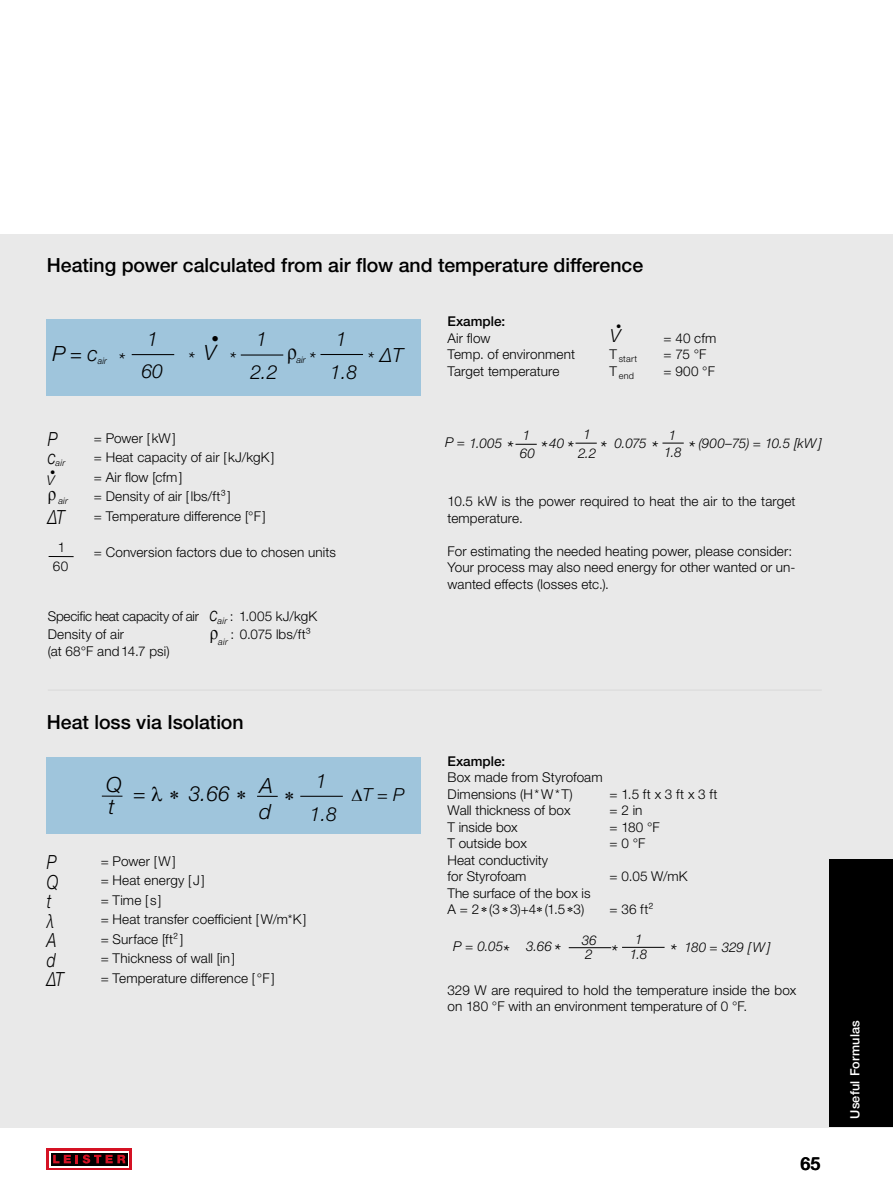
<style>
.page{position:relative;width:893px;height:1191px;background:#fff}
.page>*{position:absolute;margin:0;border:0;box-sizing:border-box;transform-origin:0 0}
.t1{font:italic 300 21px/25.8px "Helvetica Neue LTW1 G";color:#000}
.t2{font:500 19.5px "Helvetica Neue LTW1 G";color:#000}
.t3{font:italic 300 19.5px "Helvetica Neue LTW1 G";letter-spacing:-.045em;color:#000}
.t4{font:italic 300 19.5px "Helvetica Neue LTW1 G";letter-spacing:-.045em;color:#000;scale:.8 1}
.t5{font:italic 300 18px "Helvetica Neue LTW1 G";color:#000}
.t6{font:500 18px "Helvetica Neue LTW1 G";color:#000}
.t7{font:300 15px "Helvetica Neue LTW1 G";color:#000}
.t8{font:300 13.5px/16.5px "Helvetica Neue LTW1 G";letter-spacing:.01em;color:#000}
.t9{font:italic 300 13.5px/14.7px "Helvetica Neue LTW1 G";color:#000}
.t10{font:300 13.5px/18px "Helvetica Neue LTW1 G";letter-spacing:-.015em;color:#000}
.t11{font:500 13.5px "Helvetica Neue LTW1 G";color:#000}
.t12{font:500 12.75px "Helvetica Neue LTW1 G";letter-spacing:.015em;color:#fff}
.t13{font:300 10.5px "Helvetica Neue LTW1 G";color:#000}
.t14{font:italic 300 9.15px "Helvetica Neue LTW1 G";letter-spacing:.01em;color:#000}
.t15{font:300 9.15px "Helvetica Neue LTW1 G";letter-spacing:.025em;color:#000}
.t16{font:italic 300 9.15px "Helvetica Neue LTW1 G";letter-spacing:.01em;color:#000;scale:.95 1}
.s1{font-style:italic;font-size:19.5px}
.s2{font-size:19.5px}
</style>
<div class="page">
<div style="left:0;top:234px;width:893px;height:893px;background:#e9e9e9"></div>
<div style="left:47px;top:1148px;width:85px;height:21px;background:linear-gradient(to right,#d51224,#d51224)"></div>
<div style="left:49px;top:1151px;width:80px;height:16px;background:linear-gradient(to right,#000,#000)"></div>
<svg style="left:51px;top:1152px;width:77px;height:13px"></svg>
<svg style="left:53px;top:1154px;width:72px;height:9px"></svg>
<div style="left:47px;top:319px;width:374px;height:76px;background:#9fc5dc"></div>
<div style="left:47px;top:757px;width:374px;height:76px;background:#9fc5dc"></div>
<hr style="left:48px;top:689px;width:774px;height:2px;background:#dedede">
<hr style="left:132px;top:354px;width:42px;height:1px;background:#000">
<svg style="left:49px;top:556px;width:25px;height:1px"></svg>
<svg style="left:515px;top:444px;width:22px;height:1px"></svg>
<svg style="left:575px;top:443px;width:22px;height:1px"></svg>
<svg style="left:662px;top:443px;width:22px;height:1px"></svg>
<hr style="left:257px;top:795px;width:21px;height:2px;background:#000">
<svg style="left:102px;top:795px;width:20px;height:1px"></svg>
<hr style="left:569px;top:947px;width:42px;height:1px;background:#000">
<hr style="left:241px;top:354px;width:42px;height:1px;background:#000">
<hr style="left:320px;top:354px;width:43px;height:1px;background:#000">
<hr style="left:300px;top:795px;width:43px;height:2px;background:#000">
<hr style="left:622px;top:947px;width:43px;height:1px;background:#000">
<div style="left:829px;top:859px;width:64px;height:268px;background:#000"></div>
<h2 class="t2" style="left:47px;top:253px;width:598px">Heating power calculated from air flow and temperature difference</h2>
<h1 class="t1" style="left:52px;top:341px;width:47px">P=c</h1>
<p class="t16" style="left:98px;top:355px;width:11px">air</p>
<p class="t7" style="left:212px;top:329px;width:9px">•</p>
<h2 class="t3" style="left:118px;top:348px;width:8px">*</h2>
<h2 class="t3" style="left:188px;top:347px;width:8px">*</h2>
<h2 class="t3" style="left:229px;top:347px;width:8px">*</h2>
<h2 class="t3" style="left:309px;top:347px;width:8px">*</h2>
<h2 class="t3" style="left:380px;top:343px;width:25px">ΔT</h2>
<h2 class="t3" style="left:367px;top:347px;width:8px">*</h2>
<p class="t14" style="left:297px;top:354px;width:11px">air</p>
<h2 class="t3" style="left:141px;top:359px;width:23px">60</h2>
<h2 class="t3" style="left:250px;top:360px;width:29px">2.2</h2>
<h2 class="t3" style="left:330px;top:360px;width:29px">1.8</h2>
<h2 class="t4" style="left:48px;top:427px;width:14px">P</h2>
<p class="t14" style="left:48px;top:457px;width:19px"><sup>c</sup>air</p>
<p class="t14" style="left:58px;top:495px;width:11px">air</p>
<h2 class="t4" style="left:48px;top:505px;width:23px">ΔT</h2>
<p class="t13" style="left:50px;top:465px;width:7px">•</p>
<p class="t9" style="left:47px;top:472px;width:10px">V</p>
<p class="t8" style="left:58px;top:539px;width:9px">1</p>
<p class="t8" style="left:53px;top:557px;width:17px">60</p>
<p class="t8" style="left:94px;top:428px;width:182px;line-height:19.5px">= Power [kW]<br>= Heat capacity of air [kJ/kgK] = Air flow [cfm]<br>= Density of air [ lbs/ft³]<br>= Temperature difference [°F]</p>
<p class="t8" style="left:94px;top:543px;width:244px">= Conversion factors due to chosen units</p>
<p class="t10" style="left:48px;top:607px;width:271px">Specific heat capacity of air <span class="s1">c</span><sub>air</sub> : 1.005 kJ/kgK<br>Density of air</p>
<p class="t8" style="left:218px;top:626px;width:94px"><sub>air</sub> : 0.075 lbs/ft³</p>
<p class="t8" style="left:48px;top:642px;width:123px">(at 68°F and14.7 psi)</p>
<h2 class="t2" style="left:47px;top:710px;width:198px">Heat loss via Isolation</h2>
<h1 class="t1" style="left:106px;top:773px;width:17px;line-height:22px">Q t</h1>
<h3 class="t5" style="left:362px;top:783px;width:44px">T = P</h3>
<h1 class="t1" style="left:259px;top:773px;width:15px">A d</h1>
<h1 class="t1" style="left:189px;top:781px;width:42px">3.66</h1>
<h1 class="t1" style="left:133px;top:780px;width:14px">=</h1>
<h2 class="t3" style="left:310px;top:801px;width:29px">1.8</h2>
<h2 class="t4" style="left:47px;top:850px;width:14px">P</h2>
<p class="t8" style="left:101px;top:852px;width:77px">= Power [W]</p>
<h2 class="t4" style="left:47px;top:869px;width:16px">Q</h2>
<p class="t8" style="left:101px;top:872px;width:105px">= Heat energy [J]</p>
<h2 class="t4" style="left:47px;top:889px;width:7px">t</h2>
<p class="t8" style="left:101px;top:891px;width:62px">= Time [s]</p>
<h2 class="t4" style="left:47px;top:908px;width:10px">λ</h2>
<p class="t8" style="left:101px;top:911px;width:207px">= Heat transfer coefficient [W/m*K]</p>
<h2 class="t4" style="left:47px;top:928px;width:14px">A</h2>
<p class="t8" style="left:101px;top:930px;width:84px">= Surface [ft²]</p>
<h2 class="t4" style="left:47px;top:947px;width:13px">d</h2>
<p class="t8" style="left:101px;top:950px;width:136px">= Thickness of wall [in]</p>
<h2 class="t4" style="left:47px;top:967px;width:23px">ΔT</h2>
<p class="t8" style="left:101px;top:969px;width:175px">= Temperature difference [ °F]</p>
<p class="t11" style="left:448px;top:313px;width:59px">Example:</p>
<p class="t8" style="left:448px;top:329px;width:44px">Air flow</p>
<p class="t8" style="left:664px;top:329px;width:54px">= 40 cfm</p>
<p class="t8" style="left:448px;top:346px;width:129px">Temp. of environment</p>
<p class="t15" style="left:610px;top:353px;width:29px"><sup>T</sup> start</p>
<p class="t8" style="left:664px;top:346px;width:44px">= 75 °F</p>
<p class="t8" style="left:448px;top:362px;width:114px">Target temperature</p>
<p class="t15" style="left:610px;top:370px;width:26px"><sup>T</sup> end</p>
<p class="t8" style="left:664px;top:362px;width:53px">= 900 °F</p>
<p class="t13" style="left:616px;top:319px;width:7px">•</p>
<h3 class="t5" style="left:610px;top:324px;width:12px">V</h3>
<p class="t9" style="left:583px;top:427px;width:9px">1</p>
<p class="t9" style="left:445px;top:435px;width:59px">P = 1.005</p>
<p class="t9" style="left:520px;top:425px;width:17px;line-height:18.5px">1<br>60</p>
<p class="t9" style="left:549px;top:436px;width:16px">40</p>
<p class="t9" style="left:614px;top:436px;width:34px">0.075</p>
<p class="t9" style="left:698px;top:436px;width:124px">(900–75) = 10.5 [kW]</p>
<p class="t9" style="left:669px;top:428px;width:9px">1</p>
<h2 class="t3" style="left:507px;top:436px;width:68px">* **</h2>
<h2 class="t3" style="left:651px;top:436px;width:8px">*</h2>
<h2 class="t3" style="left:600px;top:436px;width:8px">*</h2>
<h2 class="t3" style="left:688px;top:436px;width:8px">*</h2>
<p class="t9" style="left:664px;top:445px;width:19px">1.8</p>
<p class="t9" style="left:578px;top:446px;width:20px">2.2</p>
<p class="t8" style="left:448px;top:493px;width:349px">10.5 kW is the power required to heat the air to the target temperature.</p>
<p class="t8" style="left:448px;top:542px;width:349px">For estimating the needed heating power, please consider:<br>Your process may also need energy for other wanted or un&shy;wanted effects (losses etc.).</p>
<p class="t11" style="left:448px;top:753px;width:59px">Example:</p>
<p class="t8" style="left:448px;top:769px;width:157px">Box made from Styrofoam<br>Dimensions (H*W*T)</p>
<p class="t8" style="left:610px;top:785px;width:109px">= 1.5 ft x 3 ft x 3 ft</p>
<p class="t8" style="left:448px;top:802px;width:124px">Wall thickness of box</p>
<p class="t8" style="left:610px;top:802px;width:34px">= 2 in</p>
<p class="t8" style="left:448px;top:818px;width:72px">T inside box</p>
<p class="t8" style="left:610px;top:818px;width:52px">= 180 °F</p>
<p class="t8" style="left:448px;top:835px;width:81px">T outside box</p>
<p class="t8" style="left:610px;top:835px;width:37px">= 0 °F</p>
<p class="t8" style="left:448px;top:851px;width:102px">Heat conductivity for Styrofoam</p>
<p class="t8" style="left:610px;top:868px;width:79px">= 0.05 W/mK</p>
<p class="t8" style="left:448px;top:884px;width:145px">The surface of the box is<br>A = 2 (3 3)+4 (1.5 3)</p>
<p class="t8" style="left:610px;top:901px;width:45px">= 36 ft²</p>
<h2 class="t3" style="left:554px;top:939px;width:8px">*</h2>
<p class="t9" style="left:630px;top:932px;width:48px;text-indent:5px">1<br>1.8 <span class="s2">*</span></p>
<p class="t9" style="left:453px;top:939px;width:52px">P = 0.05</p>
<p class="t9" style="left:526px;top:939px;width:28px">3.66</p>
<p class="t9" style="left:582px;top:932px;width:17px">36<br>2</p>
<p class="t9" style="left:684px;top:940px;width:87px">180 = 329 [W]</p>
<p class="t8" style="left:448px;top:981px;width:350px">329 W are required to hold the temperature inside the box on 180 °F with an environment temperature of 0 °F.</p>
<h2 class="t3" style="left:503px;top:940px;width:8px">*</h2>
<h2 class="t3" style="left:611px;top:940px;width:8px">*</h2>
<h3 class="t6" style="left:800px;top:1152px;width:22px">65</h3>
<p class="t12" style="left:847px;top:1118px;width:100px;rotate:-90deg">Useful Formulas</p>
</div>
